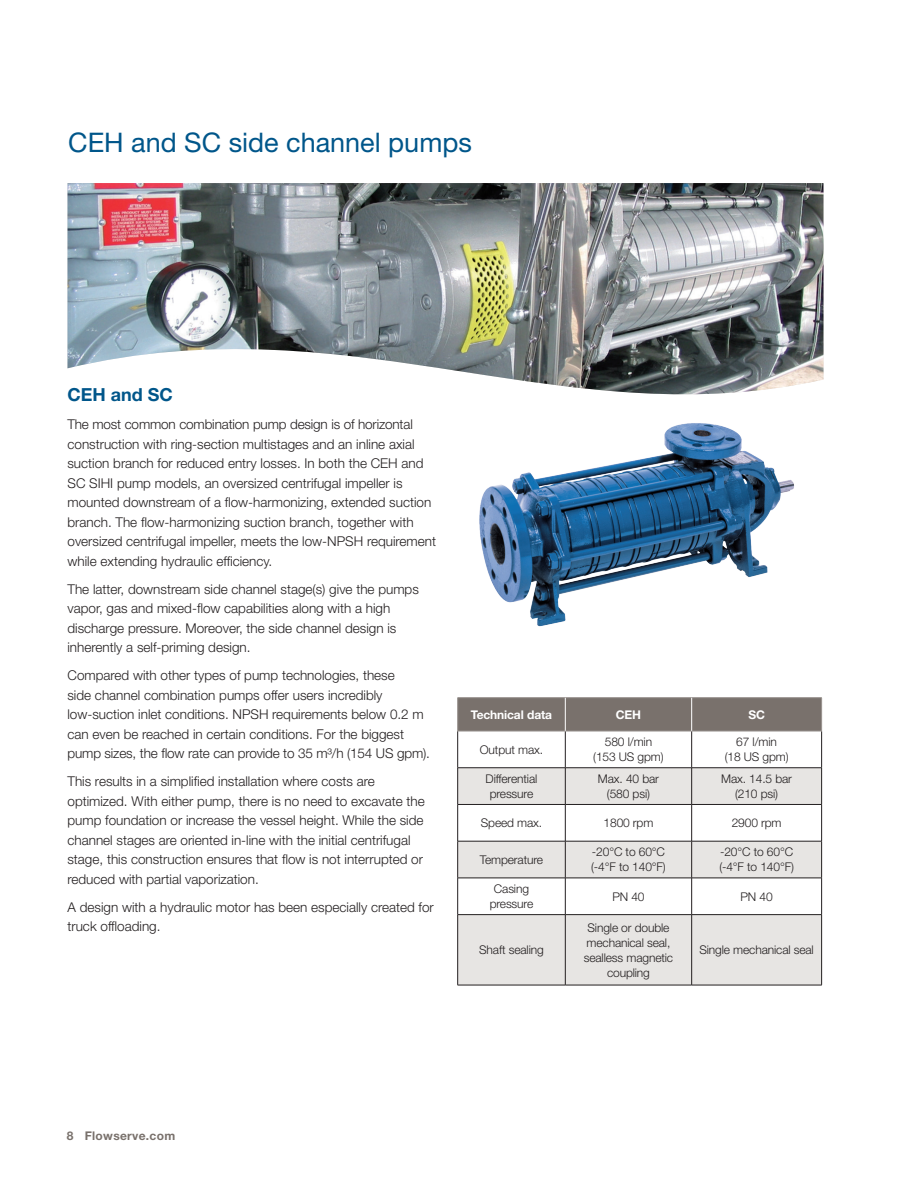
<style>
.page{position:relative;width:918px;height:1188px;background:#fff}
.page>*{position:absolute;margin:0;border:0;box-sizing:border-box;transform-origin:0 0}
.Headline_Level_2__bl{font:27px "Helvetica Neue LT Std";color:#00568a}
.Subhead_Level_1__blu{font:700 18px "Helvetica Neue LT Std";color:#00568a}
.Body_copy{font:300 13.5px/19.5px "Helvetica Neue LT Std";color:#231f20}
.Table_text{font:300 12px/15px "Helvetica Neue LT Std";letter-spacing:-.01em;color:#231f20;text-align:center}
.Table_Column_Head__w{font:700 12px "Helvetica Neue LT Std";letter-spacing:-.01em;color:#fff}
.t1{font:700 12px "Helvetica Neue LT Std";letter-spacing:.025em;color:#79716c}
</style>
<div class="page">
<div style="left:458px;top:698px;width:363px;height:33px;background:#79716c"></div>
<svg style="left:458px;top:768px;width:363px;height:217px;fill:#e7e5e3"></svg>
<hr style="left:457px;top:731px;width:1px;height:37px;background:#231f20">
<hr style="left:565px;top:731px;width:1px;height:37px;background:#231f20">
<hr style="left:691px;top:731px;width:1px;height:37px;background:#231f20">
<hr style="left:821px;top:731px;width:1px;height:37px;background:#231f20">
<hr style="left:458px;top:767px;width:107px;height:1px;background:#231f20">
<hr style="left:457px;top:768px;width:1px;height:36px;background:#231f20">
<hr style="left:565px;top:767px;width:127px;height:1px;background:#231f20">
<hr style="left:565px;top:768px;width:1px;height:36px;background:#231f20">
<hr style="left:692px;top:767px;width:130px;height:1px;background:#231f20">
<hr style="left:691px;top:768px;width:1px;height:36px;background:#231f20">
<hr style="left:821px;top:768px;width:1px;height:36px;background:#231f20">
<hr style="left:458px;top:804px;width:107px;height:1px;background:#231f20">
<hr style="left:457px;top:805px;width:1px;height:36px;background:#231f20">
<hr style="left:565px;top:804px;width:127px;height:1px;background:#231f20">
<hr style="left:565px;top:805px;width:1px;height:36px;background:#231f20">
<hr style="left:692px;top:804px;width:130px;height:1px;background:#231f20">
<hr style="left:691px;top:805px;width:1px;height:36px;background:#231f20">
<hr style="left:821px;top:805px;width:1px;height:36px;background:#231f20">
<hr style="left:458px;top:841px;width:107px;height:1px;background:#231f20">
<hr style="left:457px;top:841px;width:1px;height:37px;background:#231f20">
<hr style="left:565px;top:841px;width:127px;height:1px;background:#231f20">
<hr style="left:565px;top:841px;width:1px;height:37px;background:#231f20">
<hr style="left:692px;top:841px;width:130px;height:1px;background:#231f20">
<hr style="left:691px;top:841px;width:1px;height:37px;background:#231f20">
<hr style="left:821px;top:841px;width:1px;height:37px;background:#231f20">
<hr style="left:458px;top:878px;width:107px;height:1px;background:#231f20">
<hr style="left:457px;top:878px;width:1px;height:36px;background:#231f20">
<hr style="left:565px;top:878px;width:127px;height:1px;background:#231f20">
<hr style="left:565px;top:878px;width:1px;height:36px;background:#231f20">
<hr style="left:692px;top:878px;width:130px;height:1px;background:#231f20">
<hr style="left:691px;top:878px;width:1px;height:36px;background:#231f20">
<hr style="left:821px;top:878px;width:1px;height:36px;background:#231f20">
<hr style="left:458px;top:914px;width:107px;height:1px;background:#231f20">
<hr style="left:457px;top:915px;width:1px;height:70px;background:#231f20">
<hr style="left:565px;top:914px;width:127px;height:1px;background:#231f20">
<hr style="left:565px;top:915px;width:1px;height:70px;background:#231f20">
<hr style="left:692px;top:914px;width:130px;height:1px;background:#231f20">
<hr style="left:691px;top:915px;width:1px;height:70px;background:#231f20">
<hr style="left:821px;top:915px;width:1px;height:70px;background:#231f20">
<hr style="left:458px;top:985px;width:107px;height:1px;background:#231f20">
<hr style="left:565px;top:985px;width:127px;height:1px;background:#231f20">
<hr style="left:692px;top:985px;width:130px;height:1px;background:#231f20">
<hr style="left:458px;top:697px;width:107px;height:1px;background:#98928e">
<hr style="left:457px;top:698px;width:1px;height:33px;background:#98928e">
<hr style="left:565px;top:697px;width:127px;height:1px;background:#98928e">
<hr style="left:692px;top:697px;width:130px;height:1px;background:#98928e">
<hr style="left:821px;top:698px;width:1px;height:33px;background:#98928e">
<hr style="left:458px;top:731px;width:107px;height:1px;background:#98928e">
<hr style="left:565px;top:731px;width:127px;height:1px;background:#98928e">
<hr style="left:692px;top:731px;width:130px;height:1px;background:#98928e">
<hr style="left:565px;top:698px;width:1px;height:33px;background:#fff">
<hr style="left:691px;top:698px;width:1px;height:33px;background:#fff">
<img style="left:479px;top:438px;width:315px;height:189px">
<svg style="left:664px;top:423px;width:77px;height:15px"></svg>
<img style="left:68px;top:183px;width:756px;height:212px">
<p class="Headline_Level_2__bl" style="left:68px;top:127px;width:405px">CEH and SC side channel pumps</p>
<p class="Subhead_Level_1__blu" style="left:68px;top:384px;width:107px">CEH and SC</p>
<p class="Body_copy" style="left:68px;top:415px;width:370px">The most common combination pump design is of horizontal construction with ring-section multistages and an inline axial suction branch for reduced entry losses. In both the CEH and SC SIHI pump models, an oversized centrifugal impeller is mounted downstream of a flow-harmonizing, extended suction branch. The flow-harmonizing suction branch, together with oversized centrifugal impeller, meets the low-NPSH requirement while extending hydraulic efficiency.</p>
<p class="Body_copy" style="left:68px;top:579px;width:353px">The latter, downstream side channel stage(s) give the pumps vapor, gas and mixed-flow capabilities along with a high discharge pressure. Moreover, the side channel design is inherently a self-priming design.</p>
<p class="Body_copy" style="left:68px;top:666px;width:364px">Compared with other types of pump technologies, these<br>side channel combination pumps offer users incredibly low-suction inlet conditions. NPSH requirements below 0.2 m can even be reached in certain conditions. For the biggest pump sizes, the flow rate can provide to 35 m³/h (154 US gpm).</p>
<p class="Body_copy" style="left:68px;top:772px;width:359px">This results in a simplified installation where costs are optimized. With either pump, there is no need to excavate the pump foundation or increase the vessel height. While the side channel stages are oriented in-line with the initial centrifugal stage, this construction ensures that flow is not interrupted or reduced with partial vaporization.</p>
<p class="Body_copy" style="left:68px;top:897px;width:368px">A design with a hydraulic motor has been especially created for truck offloading.</p>
<p class="Table_Column_Head__w" style="left:471px;top:707px;width:83px">Technical data</p>
<p class="Table_Column_Head__w" style="left:616px;top:707px;width:27px">CEH</p>
<p class="Table_Column_Head__w" style="left:748px;top:707px;width:18px">SC</p>
<p class="Table_text" style="left:480px;top:742px;width:65px">Output max.</p>
<p class="Table_text" style="left:593px;top:734px;width:72px">580 l/min (153 US gpm)</p>
<p class="Table_text" style="left:725px;top:734px;width:65px">67 l/min<br>(18 US gpm)</p>
<p class="Table_text" style="left:486px;top:771px;width:53px">Differential pressure</p>
<p class="Table_text" style="left:598px;top:771px;width:63px">Max. 40 bar (580 psi)</p>
<p class="Table_text" style="left:721px;top:771px;width:72px">Max. 14.5 bar (210 psi)</p>
<p class="Table_text" style="left:481px;top:815px;width:63px">Speed max.</p>
<p class="Table_text" style="left:604px;top:815px;width:51px">1800 rpm</p>
<p class="Table_text" style="left:732px;top:815px;width:51px">2900 rpm</p>
<p class="Table_text" style="left:480px;top:852px;width:65px">Temperature</p>
<p class="Table_text" style="left:591px;top:844px;width:76px;text-align:left">-20°C to 60°C (-4°F to 140°F)</p>
<p class="Table_text" style="left:719px;top:844px;width:76px;text-align:left">-20°C to 60°C (-4°F to 140°F)</p>
<p class="Table_text" style="left:490px;top:881px;width:45px">Casing pressure</p>
<p class="Table_text" style="left:612px;top:889px;width:34px">PN 40</p>
<p class="Table_text" style="left:741px;top:889px;width:34px">PN 40</p>
<p class="Table_text" style="left:479px;top:942px;width:66px">Shaft sealing</p>
<p class="Table_text" style="left:584px;top:920px;width:91px">Single or double mechanical seal, sealless magnetic coupling</p>
<p class="Table_text" style="left:699px;top:942px;width:116px">Single mechanical seal</p>
<p class="t1" style="left:67px;top:1128px;width:110px">8 Flowserve.com</p>
</div>
